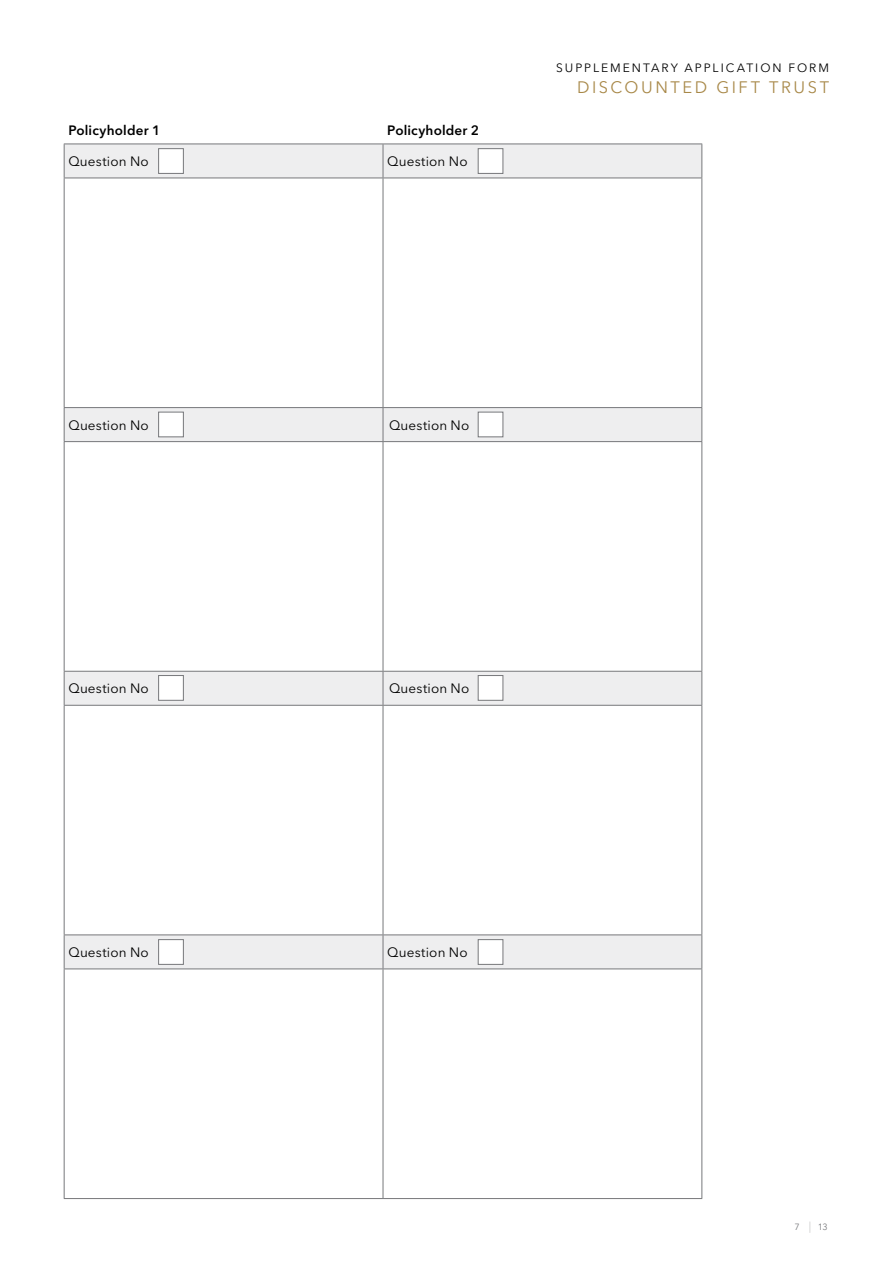
<style>
.page{position:relative;width:893px;height:1263px;background:#fff}
.page>*{position:absolute;margin:0;border:0;box-sizing:border-box;transform-origin:0 0}
.t1{font:16.5px "Avenir Next LT Pro";letter-spacing:.155em;color:#a88848}
.t2{font:13.5px "Avenir Next LT Pro";letter-spacing:.01em;color:#000}
.t3{font:600 13.5px "Avenir Next LT Pro";letter-spacing:.015em;color:#000}
.t4{font:12px "Avenir Next LT Pro";letter-spacing:.17em;color:#000}
.t5{font:9px "Avenir Next LT Pro";color:#77787b}
.s1{font-weight:200;font-size:11.25px}
</style>
<div class="page">
<svg style="left:65px;top:145px;width:636px;height:823px"></svg>
<hr style="left:64px;top:144px;width:1px;height:34px;background:#77787b">
<hr style="left:383px;top:144px;width:1px;height:34px;background:#77787b">
<hr style="left:701px;top:144px;width:1px;height:34px;background:#77787b">
<hr style="left:64px;top:178px;width:319px;height:1px;background:#77787b">
<hr style="left:64px;top:178px;width:1px;height:229px;background:#77787b">
<hr style="left:383px;top:178px;width:319px;height:1px;background:#77787b">
<hr style="left:383px;top:178px;width:1px;height:229px;background:#77787b">
<hr style="left:701px;top:178px;width:1px;height:229px;background:#77787b">
<hr style="left:64px;top:407px;width:319px;height:1px;background:#77787b">
<hr style="left:64px;top:408px;width:1px;height:33px;background:#77787b">
<hr style="left:383px;top:407px;width:319px;height:1px;background:#77787b">
<hr style="left:383px;top:408px;width:1px;height:33px;background:#77787b">
<hr style="left:701px;top:408px;width:1px;height:33px;background:#77787b">
<hr style="left:64px;top:441px;width:319px;height:1px;background:#77787b">
<hr style="left:64px;top:442px;width:1px;height:229px;background:#77787b">
<hr style="left:383px;top:441px;width:319px;height:1px;background:#77787b">
<hr style="left:383px;top:442px;width:1px;height:229px;background:#77787b">
<hr style="left:701px;top:442px;width:1px;height:229px;background:#77787b">
<hr style="left:64px;top:671px;width:319px;height:1px;background:#77787b">
<hr style="left:64px;top:672px;width:1px;height:33px;background:#77787b">
<hr style="left:383px;top:671px;width:319px;height:1px;background:#77787b">
<hr style="left:383px;top:672px;width:1px;height:33px;background:#77787b">
<hr style="left:701px;top:672px;width:1px;height:33px;background:#77787b">
<hr style="left:64px;top:705px;width:319px;height:1px;background:#77787b">
<hr style="left:64px;top:706px;width:1px;height:228px;background:#77787b">
<hr style="left:383px;top:705px;width:319px;height:1px;background:#77787b">
<hr style="left:383px;top:706px;width:1px;height:228px;background:#77787b">
<hr style="left:701px;top:706px;width:1px;height:228px;background:#77787b">
<hr style="left:64px;top:934px;width:319px;height:1px;background:#77787b">
<hr style="left:64px;top:935px;width:1px;height:33px;background:#77787b">
<hr style="left:383px;top:934px;width:319px;height:1px;background:#77787b">
<hr style="left:383px;top:935px;width:1px;height:33px;background:#77787b">
<hr style="left:701px;top:935px;width:1px;height:33px;background:#77787b">
<hr style="left:64px;top:968px;width:319px;height:1px;background:#77787b">
<hr style="left:64px;top:969px;width:1px;height:229px;background:#77787b">
<hr style="left:383px;top:968px;width:319px;height:1px;background:#77787b">
<hr style="left:383px;top:969px;width:1px;height:229px;background:#77787b">
<hr style="left:701px;top:969px;width:1px;height:229px;background:#77787b">
<hr style="left:64px;top:1198px;width:319px;height:1px;background:#77787b">
<hr style="left:383px;top:1198px;width:319px;height:1px;background:#77787b">
<hr style="left:64px;top:144px;width:319px;height:1px;background:#77787b">
<hr style="left:383px;top:144px;width:319px;height:1px;background:#77787b">
<div style="left:158px;top:148px;width:26px;height:26px;background:#fff;border:1px solid #77787b"></div>
<div style="left:478px;top:148px;width:25px;height:26px;background:#fff;border:1px solid #77787b"></div>
<div style="left:158px;top:412px;width:26px;height:25px;background:#fff;border:1px solid #77787b"></div>
<div style="left:478px;top:412px;width:25px;height:25px;background:#fff;border:1px solid #77787b"></div>
<div style="left:158px;top:675px;width:26px;height:26px;background:#fff;border:1px solid #77787b"></div>
<div style="left:478px;top:675px;width:25px;height:26px;background:#fff;border:1px solid #77787b"></div>
<div style="left:158px;top:939px;width:26px;height:26px;background:#fff;border:1px solid #77787b"></div>
<div style="left:478px;top:939px;width:25px;height:26px;background:#fff;border:1px solid #77787b"></div>
<p class="t3" style="left:68px;top:122px;width:93px">Policyholder 1</p>
<p class="t3" style="left:387px;top:122px;width:93px">Policyholder 2</p>
<p class="t2" style="left:68px;top:153px;width:82px">Question N o</p>
<p class="t2" style="left:387px;top:153px;width:82px">Question N o</p>
<p class="t4" style="left:556px;top:61px;width:274px">Supplementa ry a pplication form</p>
<p class="t1" style="left:577px;top:77px;width:254px">Discounted Gift Trust</p>
<p class="t2" style="left:68px;top:417px;width:82px">Question N o</p>
<p class="t2" style="left:389px;top:417px;width:82px">Question N o</p>
<p class="t2" style="left:68px;top:681px;width:82px">Question N o</p>
<p class="t2" style="left:389px;top:681px;width:82px">Question N o</p>
<p class="t2" style="left:68px;top:944px;width:82px">Question N o</p>
<p class="t2" style="left:387px;top:944px;width:82px">Question N o</p>
<p class="t5" style="left:794px;top:1222px;width:35px">7 <span class="s1">|</span>13</p>
</div>
